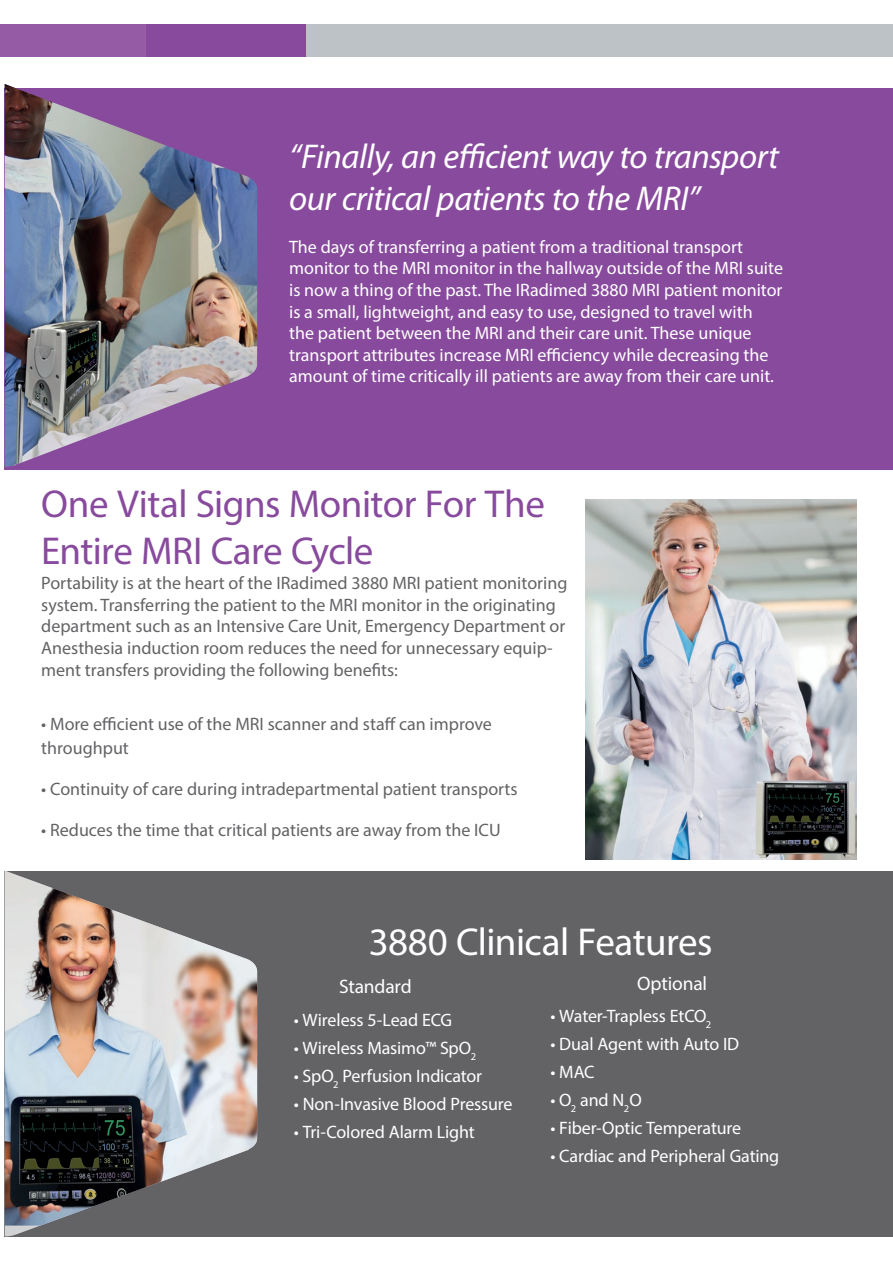
<style>
.page{position:relative;width:893px;height:1263px;background:#fff}
.page>*{position:absolute;margin:0;border:0;box-sizing:border-box;transform-origin:0 0}
.t1{font:39px/46.8px "Myriad Pro";letter-spacing:-.015em;color:#884a9d}
.t2{font:39px "Myriad Pro";letter-spacing:-.015em;color:#fff}
.t3{font:italic 34.5px/41.4px "Myriad Pro";letter-spacing:-.015em;color:#fff}
.t4{font:19.5px "Myriad Pro";letter-spacing:-.01em;color:#fff}
.t5{font:18px/21.6px "Myriad Pro";color:#fff}
.t6{font:18px/21.6px "Myriad Pro";color:#636366}
</style>
<div class="page">
<div style="left:5px;top:88px;width:888px;height:382px;background:#884a9d"></div>
<img style="left:5px;top:84px;width:252px;height:383px">
<div style="left:5px;top:871px;width:888px;height:365px;background:#636366"></div>
<img style="left:5px;top:871px;width:252px;height:354px">
<img style="left:585px;top:500px;width:271px;height:360px">
<div style="left:0;top:24px;width:147px;height:33px;background:#955ba5"></div>
<div style="left:147px;top:24px;width:159px;height:33px;background:#884a9d"></div>
<div style="left:306px;top:24px;width:587px;height:33px;background:#bcc2c6"></div>
<h2 class="t3" style="left:289px;top:137px;width:491px">“Finally, an efficient way to transport our critical patients to the MRI”</h2>
<p class="t5" style="left:289px;top:236px;width:495px">The days of transferring a patient from a traditional transport monitor to the MRI monitor in the hallway outside of the MRI suite is now a thing of the past. The IRadimed 3880 MRI patient monitor is a small, lightweight, and easy to use, designed to travel with<br>the patient between the MRI and their care unit. These unique transport attributes increase MRI efficiency while decreasing the amount of time critically ill patients are away from their care unit.</p>
<h1 class="t1" style="left:41px;top:480px;width:505px">One Vital Signs Monitor For The<br>Entire MRI Care Cycle</h1>
<p class="t6" style="left:41px;top:572px;width:528px">Portability is at the heart of the IRadimed 3880 MRI patient monitoring system. Transferring the patient to the MRI monitor in the originating department such as an Intensive Care Unit, Emergency Department or Anesthesia induction room reduces the need for unnecessary equip&shy;ment transfers providing the following benefits:</p>
<p class="t6" style="left:41px;top:711px;width:452px;line-height:24px">• More efficient use of the MRI scanner and staff can improve throughput</p>
<p class="t6" style="left:41px;top:778px;width:478px">• Continuity of care during intradepartmental patient transports</p>
<p class="t6" style="left:41px;top:819px;width:461px">• Reduces the time that critical patients are away from the ICU</p>
<h1 class="t2" style="left:369px;top:918px;width:345px">3880 Clinical Features</h1>
<p class="t4" style="left:339px;top:975px;width:74px">Standard</p>
<p class="t5" style="left:294px;top:1008px;width:160px">• Wireless 5-Lead ECG</p>
<p class="t5" style="left:294px;top:1036px;width:184px">• Wireless Masimo™ SpO<sub>2</sub></p>
<p class="t5" style="left:294px;top:1064px;width:190px">• SpO<sub>2</sub> Perfusion Indicator</p>
<p class="t5" style="left:294px;top:1092px;width:220px">• Non-Invasive Blood Pressure</p>
<p class="t5" style="left:294px;top:1120px;width:183px">• Tri-Colored Alarm Light</p>
<p class="t4" style="left:637px;top:971px;width:71px">Optional</p>
<p class="t5" style="left:550px;top:1005px;width:162px">• Water-Trapless EtCO<sub>2</sub></p>
<p class="t5" style="left:550px;top:1033px;width:190px">• Dual Agent with Auto ID</p>
<p class="t5" style="left:550px;top:1061px;width:46px">• MAC</p>
<p class="t5" style="left:550px;top:1089px;width:93px">• O<sub>2</sub> and N<sub>2</sub>O</p>
<p class="t5" style="left:550px;top:1117px;width:192px">• Fiber-Optic Temperature</p>
<p class="t5" style="left:550px;top:1145px;width:230px">• Cardiac and Peripheral Gating</p>
</div>
